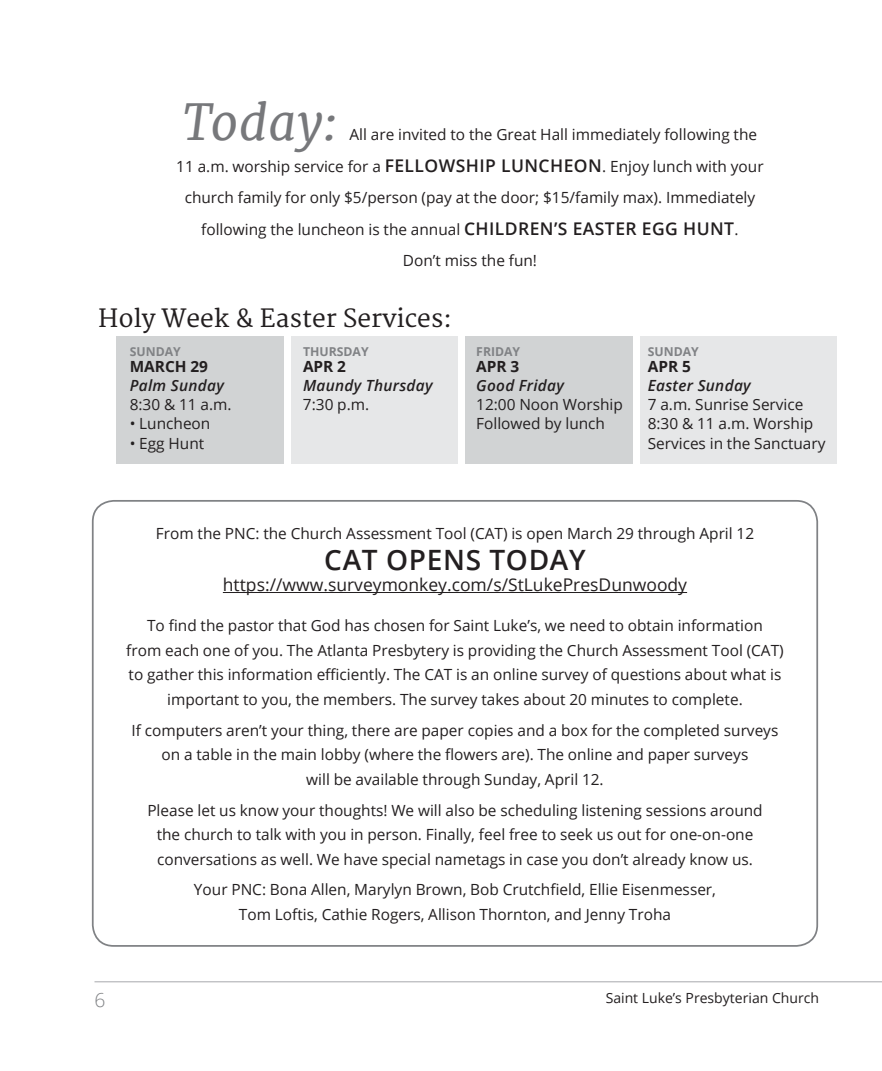
<style>
.page{position:relative;width:882px;height:1071px;background:#fff}
.page>*{position:absolute;margin:0;border:0;box-sizing:border-box;transform-origin:0 0}
.t1{font:italic 49px "Merriweather";letter-spacing:.02em;color:#77787b}
.t2{font:600 28px "Open Sans";letter-spacing:.025em;color:#231f20}
.t3{font:24.5px "Merriweather";color:#231f20}
.t4{font:300 19.25px "Open Sans";color:#808285}
.t5{font:17.5px "Open Sans";color:#231f20}
.t6{font:15.4px/24.5px "Open Sans";color:#231f20;text-align:center}
.t7{font:italic 600 15.4px "Open Sans";letter-spacing:.02em;color:#231f20}
.t8{font:700 15.4px "Open Sans";color:#231f20}
.t9{font:14px "Open Sans";color:#231f20}
.t10{font:700 12.25px "Open Sans";color:#808285}
.s1{font-weight:600;font-size:17.5px}
</style>
<div class="page">
<hr style="left:94px;top:981px;width:788px;height:1px;background:#a7a9ac">
<div style="left:640px;top:337px;width:197px;height:127px;background:#e6e7e8"></div>
<div style="left:291px;top:337px;width:166px;height:127px;background:#e6e7e8"></div>
<div style="left:465px;top:337px;width:168px;height:127px;background:#d1d3d4"></div>
<div style="left:116px;top:337px;width:168px;height:127px;background:#d1d3d4"></div>
<hr style="left:223px;top:592px;width:464px;height:1px;background:#231f20">
<div style="left:92px;top:500px;width:726px;height:447px;border:2px solid #808285;border-radius:21px"></div>
<h1 class="t1" style="left:183px;top:92px;width:155px">Today:</h1>
<p class="t6" style="left:350px;top:122px;width:409px">All are invited to the Great Hall immediately following the</p>
<p class="t6" style="left:176px;top:153px;width:589px">11 a.m. worship service for a <span class="s1">FELLOWSHIP LUNCHEON</span>. Enjoy lunch with your</p>
<p class="t6" style="left:185px;top:185px;width:572px">church family for only $5/person (pay at the door; $15/family max). Immediately</p>
<p class="t6" style="left:201px;top:216px;width:539px">following the luncheon is the annual <span class="s1">CHILDREN’S EASTER EGG HUNT</span>.</p>
<p class="t6" style="left:403px;top:248px;width:136px">Don’t miss the fun!</p>
<h3 class="t3" style="left:98px;top:304px;width:355px">Holy Week &amp; Easter Services:</h3>
<p class="t10" style="left:130px;top:343px;width:53px">SUNDAY</p>
<p class="t10" style="left:303px;top:343px;width:67px">THURSDAY</p>
<p class="t10" style="left:476px;top:343px;width:46px">FRIDAY</p>
<p class="t10" style="left:648px;top:343px;width:53px">SUNDAY</p>
<p class="t8" style="left:130px;top:355px;width:80px">MARCH 29</p>
<p class="t8" style="left:303px;top:355px;width:45px">APR 2</p>
<p class="t8" style="left:476px;top:355px;width:45px">APR 3</p>
<p class="t8" style="left:648px;top:355px;width:45px">APR 5</p>
<p class="t7" style="left:130px;top:375px;width:96px">Palm Sunday</p>
<p class="t7" style="left:303px;top:375px;width:131px">Maundy Thursday</p>
<p class="t7" style="left:476px;top:375px;width:89px">Good Friday</p>
<p class="t7" style="left:648px;top:375px;width:105px">Easter Sunday</p>
<p class="t6" style="left:130px;top:392px;width:103px">8:30 &amp; 11 a.m.</p>
<p class="t6" style="left:303px;top:392px;width:68px">7:30 p.m.</p>
<p class="t6" style="left:476px;top:392px;width:148px">12:00 Noon Worship</p>
<p class="t6" style="left:648px;top:392px;width:157px">7 a.m. Sunrise Service</p>
<p class="t6" style="left:130px;top:411px;width:82px">• Luncheon</p>
<p class="t6" style="left:476px;top:411px;width:130px">Followed by lunch</p>
<p class="t6" style="left:648px;top:411px;width:167px">8:30 &amp; 11 a.m. Worship</p>
<p class="t6" style="left:130px;top:430px;width:76px">• Egg Hunt</p>
<p class="t6" style="left:648px;top:430px;width:179px">Services in the Sanctuary</p>
<p class="t6" style="left:156px;top:520px;width:600px">From the PNC: the Church Assessment Tool (CAT) is open March 29 through April 12</p>
<h2 class="t2" style="left:324px;top:541px;width:263px">CAT OPENS TODAY</h2>
<p class="t5" style="left:223px;top:573px;width:466px">https://www.surveymonkey.com/s/StLukePresDunwoody</p>
<p class="t6" style="left:126px;top:613px;width:659px">To find the pastor that God has chosen for Saint Luke’s, we need to obtain information<br>from each one of you. The Atlanta Presbytery is providing the Church Assessment Tool (CAT) to gather this information efficiently. The CAT is an online survey of questions about what is important to you, the members. The survey takes about 20 minutes to complete.</p>
<p class="t6" style="left:132px;top:718px;width:648px">If computers aren’t your thing, there are paper copies and a box for the completed surveys on a table in the main lobby (where the flowers are). The online and paper surveys<br>will be available through Sunday, April 12.</p>
<p class="t6" style="left:147px;top:797px;width:617px">Please let us know your thoughts! We will also be scheduling listening sessions around the church to talk with you in person. Finally, feel free to seek us out for one-on-one conversations as well. We have special nametags in case you don’t already know us.</p>
<p class="t6" style="left:194px;top:877px;width:524px">Your PNC: Bona Allen, Marylyn Brown, Bob Crutchfield, Ellie Eisenmesser,<br>Tom Loftis, Cathie Rogers, Allison Thornton, and Jenny Troha</p>
<p class="t4" style="left:94px;top:987px;width:12px">6</p>
<p class="t9" style="left:606px;top:988px;width:215px">Saint Luke’s Presbyterian Church</p>
</div>
